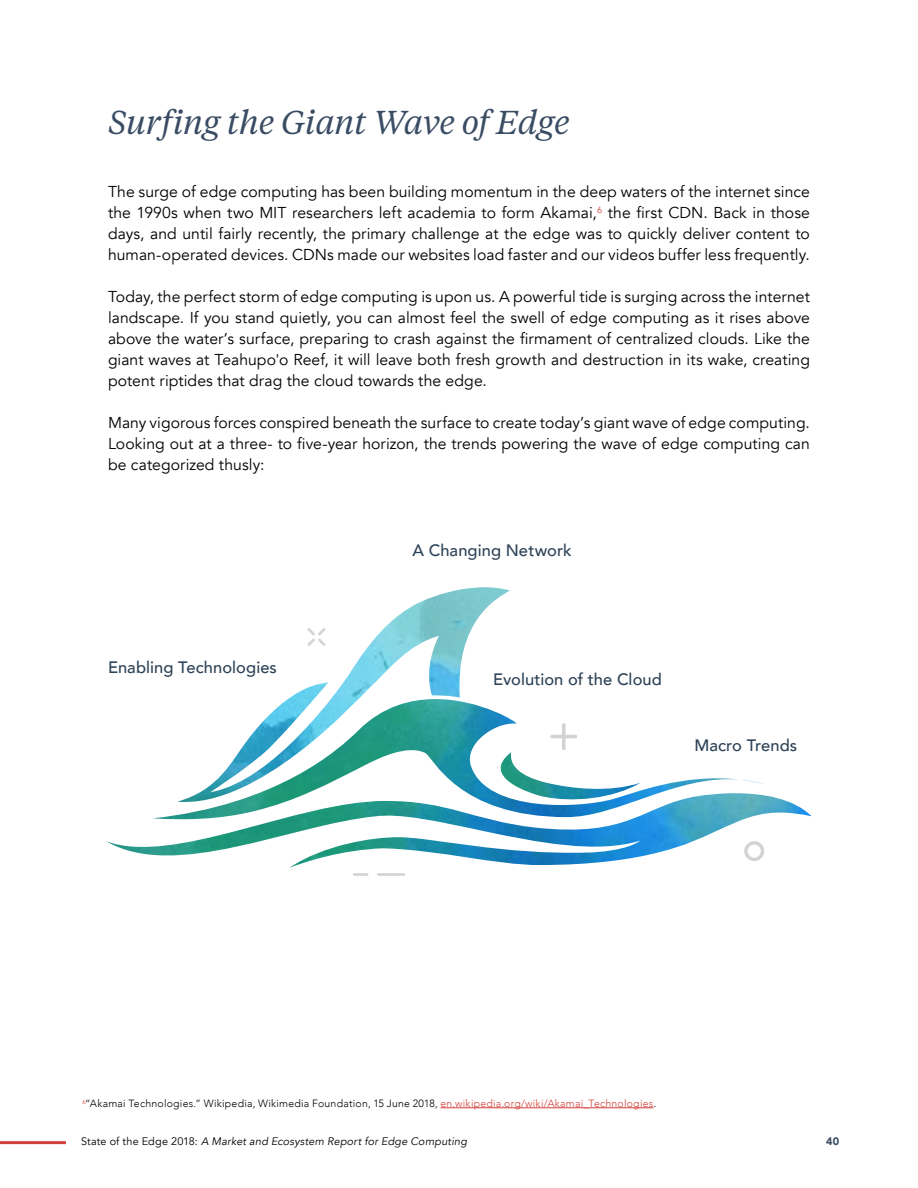
<style>
.page{position:relative;width:918px;height:1188px;background:#fff}
.page>*{position:absolute;margin:0;border:0;box-sizing:border-box;transform-origin:0 0}
.t1{font:italic 33px "Tiempos Text Test";letter-spacing:-.015em;color:#3a4c64}
.t2{font:500 16.5px "Avenir";letter-spacing:.005em;color:#2d4257}
.t3{font:15.75px/21px "Avenir";letter-spacing:.005em;color:#000;text-align:justify}
.t4{font:italic 10.8px "Avenir";letter-spacing:.02em;color:#000}
.t5{font:900 10.8px "Avenir";color:#3a4c64}
.t6{font:300 10.5px "Avenir";letter-spacing:.025em;color:#000}
.s1{color:#d3403b}
.s2{font-style:normal}
</style>
<div class="page">
<hr style="left:0;top:1141px;width:66px;height:3px;background:#d3403b">
<hr style="left:441px;top:1108px;width:213px;height:1px;background:#d3403b">
<img style="left:288px;top:587px;width:222px;height:112px">
<img style="left:199px;top:699px;width:564px;height:94px">
<img style="left:478px;top:752px;width:162px;height:41px">
<img style="left:107px;top:793px;width:705px;height:83px">
<svg style="left:744px;top:841px;width:20px;height:20px"></svg>
<h1 class="t1" style="left:108px;top:100px;width:463px">Surfing the Giant Wave of Edge</h1>
<p class="t3" style="left:108px;top:182px;width:704px">The surge of edge computing has been building momentum in the deep waters of the internet since the 1990s when two MIT researchers left academia to form Akamai,<sup>6</sup> the first CDN. Back in those days, and until fairly recently, the primary challenge at the edge was to quickly deliver content to human-operated devices. CDNs made our websites load faster and our videos buffer less frequently.</p>
<p class="t3" style="left:108px;top:287px;width:703px">Today, the perfect storm of edge computing is upon us. A powerful tide is surging across the internet landscape. If you stand quietly, you can almost feel the swell of edge computing as it rises above above the water’s surface, preparing to crash against the firmament of centralized clouds. Like the giant waves at Teahupo'o Reef, it will leave both fresh growth and destruction in its wake, creating potent riptides that drag the cloud towards the edge.</p>
<p class="t3" style="left:108px;top:413px;width:703px">Many vigorous forces conspired beneath the surface to create today’s giant wave of edge computing.<br>Looking out at a three- to five-year horizon, the trends powering the wave of edge computing can be categorized thusly:</p>
<p class="t2" style="left:108px;top:653px;width:170px">Enabling Technologies</p>
<p class="t2" style="left:413px;top:536px;width:161px">A Changing Network</p>
<p class="t2" style="left:493px;top:665px;width:170px">Evolution of the Cloud</p>
<p class="t2" style="left:694px;top:731px;width:104px">Macro Trends</p>
<p class="t6" style="left:82px;top:1097px;width:575px"><sup>6</sup>“Akamai Technologies.” Wikipedia, Wikimedia Foundation, 15 June 2018, <span class="s1">en.wikipedia.org/wiki/Akamai_Technologies</span>.</p>
<p class="t4" style="left:81px;top:1135px;width:388px"><span class="s2">State of the Edge 2018:</span> A Market and Ecosystem Report for Edge Computing</p>
<p class="t5" style="left:826px;top:1132px;width:15px">40</p>
</div>
